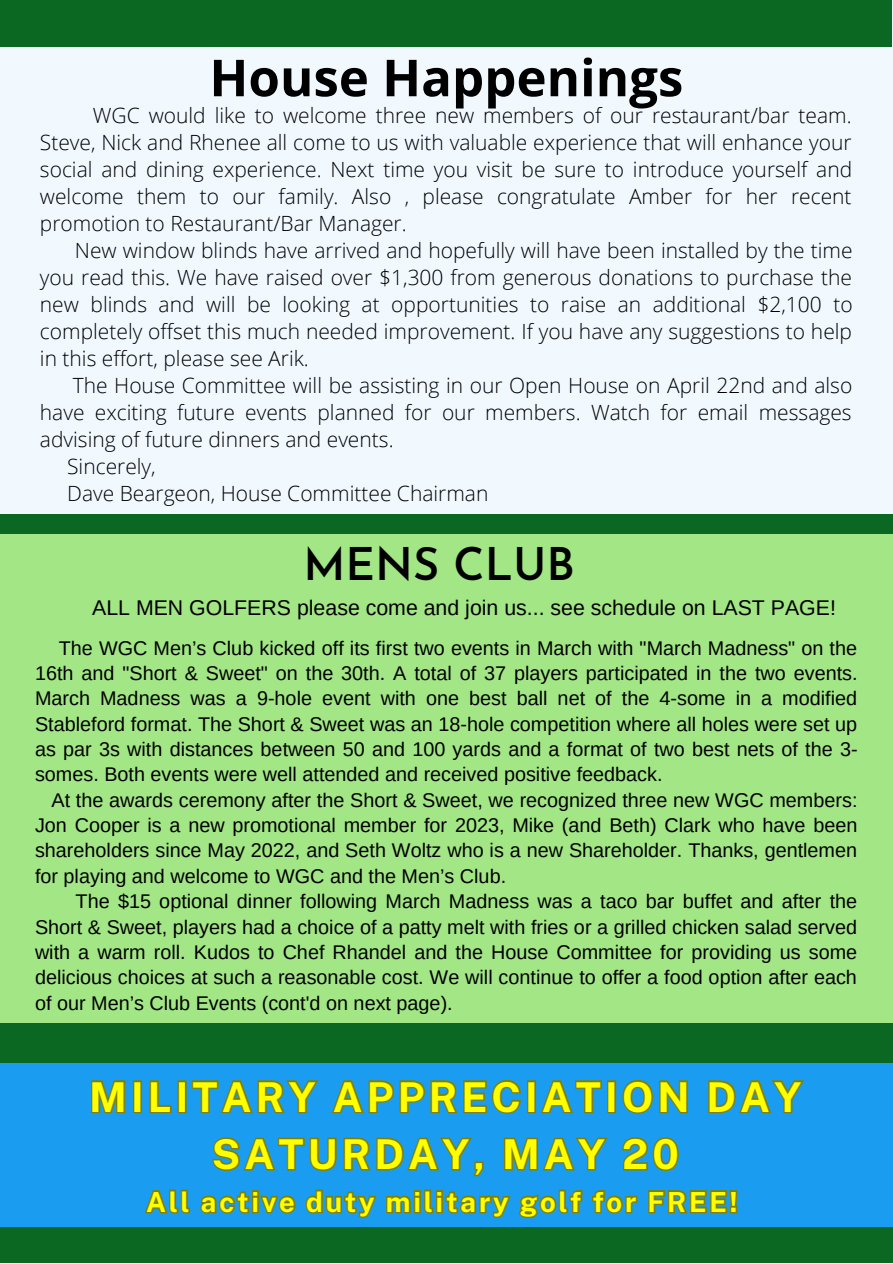
<style>
.page{position:relative;width:893px;height:1264px;background:#fff}
.page>*{position:absolute;margin:0;border:0;box-sizing:border-box;transform-origin:0 0}
.t1{font:700 51px "Open Sans";color:#000}
.t2{font:600 45px "Josefin Sans";color:#000}
.t3{font:700 41.1px/57.3px "Public Sans";letter-spacing:.1em;color:#ff0;text-align:center}
.t4{font:700 27.6px "Public Sans";letter-spacing:.1em;color:#ff0}
.t5{font:21.3px "Arimo";color:#000}
.t6{font:300 21px/27px "Open Sans";color:#000;text-align:justify}
.t7{font:19.8px/25.3px "Arimo";color:#000;text-align:justify}
</style>
<div class="page">
<div style="left:0;top:0;width:892px;height:1237px;background:#f1f9ff"></div>
<div style="left:0;top:0;width:891px;height:46px;background:#0a6823"></div>
<div style="left:0;top:514px;width:892px;height:39px;background:#0a6823"></div>
<div style="left:0;top:534px;width:892px;height:673px;background:#a2e686"></div>
<div style="left:0;top:1043px;width:892px;height:188px;background:#1a9df1"></div>
<div style="left:0;top:1227px;width:892px;height:35px;background:#0a6823"></div>
<svg style="left:91px;top:1079px;width:713px;height:35px"></svg>
<svg style="left:212px;top:1137px;width:467px;height:40px"></svg>
<svg style="left:144px;top:1189px;width:594px;height:29px"></svg>
<div style="left:0;top:1023px;width:892px;height:39px;background:#0a6823"></div>
<h1 class="t1" style="left:209px;top:42px;width:475px">House Happenings</h1>
<p class="t6" style="left:40px;top:101px;width:813px;text-indent:53px">WGC would like to welcome three new members of our restaurant/bar team.<br>Steve, Nick and Rhenee all come to us with valuable experience that will enhance your social and dining experience. Next time you visit be sure to introduce yourself and welcome them to our family. Also , please congratulate Amber for her recent promotion to Restaurant/Bar Manager.</p>
<p class="t6" style="left:40px;top:236px;width:814px;text-indent:35px">New window blinds have arrived and hopefully will have been installed by the time you read this. We have raised over $1,300 from generous donations to purchase the new blinds and will be looking at opportunities to raise an additional $2,100 to completely offset this much needed improvement. If you have any suggestions to help in this effort, please see Arik.</p>
<p class="t6" style="left:73px;top:371px;width:781px">The House Committee will be assisting in our Open House on April 22nd and also</p>
<p class="t6" style="left:40px;top:398px;width:813px">have exciting future events planned for our members. Watch for email messages</p>
<p class="t6" style="left:40px;top:425px;width:355px">advising of future dinners and events.</p>
<p class="t6" style="left:67px;top:452px;width:90px">Sincerely,</p>
<p class="t6" style="left:67px;top:479px;width:422px">Dave Beargeon, House Committee Chairman</p>
<h2 class="t2" style="left:303px;top:546px;width:273px">MENS CLUB</h2>
<p class="t5" style="left:92px;top:596px;width:745px">ALL MEN GOLFERS please come and join us... see schedule on LAST PAGE!</p>
<p class="t7" style="left:35px;top:635px;width:824px;text-indent:24px">The WGC Men’s Club kicked off its first two events in March with "March Madness" on the 16th and "Short &amp; Sweet" on the 30th. A total of 37 players participated in the two events.<br>March Madness was a 9-hole event with one best ball net of the 4-some in a modified Stableford format. The Short &amp; Sweet was an 18-hole competition where all holes were set up as par 3s with distances between 50 and 100 yards and a format of two best nets of the 3- somes. Both events were well attended and received positive feedback.</p>
<p class="t7" style="left:35px;top:787px;width:823px;text-indent:16px">At the awards ceremony after the Short &amp; Sweet, we recognized three new WGC members:<br>Jon Cooper is a new promotional member for 2023, Mike (and Beth) Clark who have been shareholders since May 2022, and Seth Woltz who is a new Shareholder. Thanks, gentlemen for playing and welcome to WGC and the Men’s Club.</p>
<p class="t7" style="left:35px;top:888px;width:823px;text-indent:41px">The $15 optional dinner following March Madness was a taco bar buffet and after the Short &amp; Sweet, players had a choice of a patty melt with fries or a grilled chicken salad served with a warm roll. Kudos to Chef Rhandel and the House Committee for providing us some delicious choices at such a reasonable cost. We will continue to offer a food option after each of our Men’s Club Events (cont'd on next page).</p>
<h3 class="t3" style="left:89px;top:1067px;width:713px">MILITARY APPRECIATION DAY<br>SATURDAY, MAY 20</h3>
<h3 class="t4" style="left:146px;top:1185px;width:593px">All active duty military golf for FREE!</h3>
</div>
